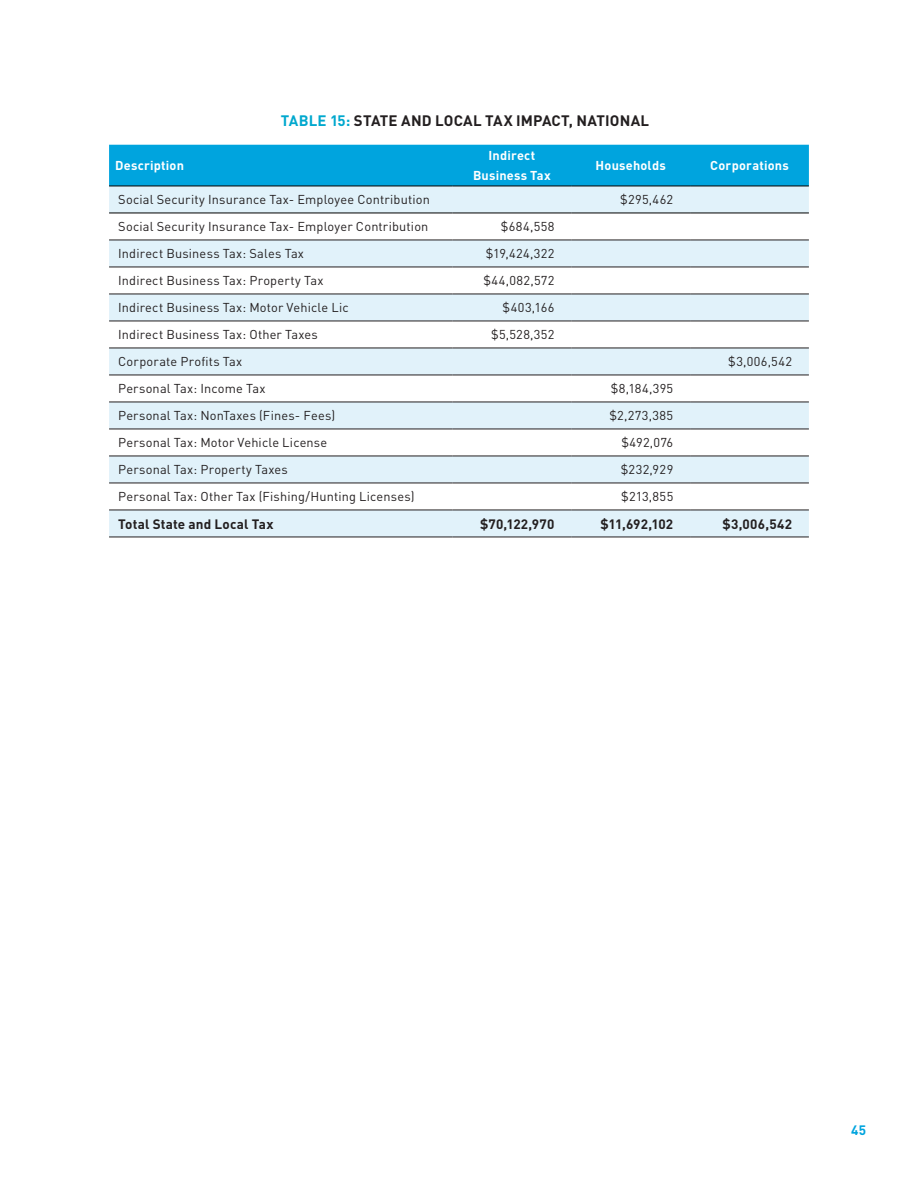
<style>
.page{position:relative;width:918px;height:1188px;background:#fff}
.page>*{position:absolute;margin:0;border:0;box-sizing:border-box;transform-origin:0 0}
.t1{font:700 15px "DIN Pro";letter-spacing:.01em;color:#231f20}
.t2{font:700 13.5px "DIN Pro";letter-spacing:.015em;color:#231f20}
.t3{font:700 13.5px "DIN Pro";color:#00a4de}
.t4{font:12.75px "DIN Pro";letter-spacing:.015em;color:#231f20}
.t5{font:700 12.75px/19.5px "DIN Pro";letter-spacing:.015em;color:#fff;text-align:center}
.s1{color:#00a8ce}
</style>
<div class="page">
<div style="left:109px;top:145px;width:700px;height:41px;background:#00a4de"></div>
<svg style="left:109px;top:187px;width:700px;height:350px;fill:#e1f2fa"></svg>
<svg style="left:109px;top:268px;width:700px;height:53px;fill:#e1f2fa"></svg>
<svg style="left:109px;top:322px;width:700px;height:188px"></svg>
<hr style="left:109px;top:240px;width:344px;height:1px;background:#231f20">
<hr style="left:453px;top:240px;width:118px;height:1px;background:#231f20">
<hr style="left:571px;top:240px;width:119px;height:1px;background:#231f20">
<hr style="left:690px;top:240px;width:119px;height:1px;background:#231f20">
<hr style="left:109px;top:186px;width:344px;height:1px;background:#000">
<hr style="left:453px;top:186px;width:118px;height:1px;background:#000">
<hr style="left:571px;top:186px;width:119px;height:1px;background:#000">
<hr style="left:690px;top:186px;width:119px;height:1px;background:#000">
<hr style="left:109px;top:213px;width:344px;height:1px;background:#000">
<hr style="left:453px;top:213px;width:118px;height:1px;background:#000">
<hr style="left:571px;top:213px;width:119px;height:1px;background:#000">
<hr style="left:690px;top:213px;width:119px;height:1px;background:#000">
<hr style="left:109px;top:267px;width:344px;height:1px;background:#231f20">
<hr style="left:109px;top:294px;width:344px;height:1px;background:#231f20">
<hr style="left:109px;top:321px;width:344px;height:1px;background:#231f20">
<hr style="left:109px;top:348px;width:344px;height:1px;background:#231f20">
<hr style="left:109px;top:375px;width:344px;height:1px;background:#231f20">
<hr style="left:109px;top:402px;width:344px;height:1px;background:#231f20">
<hr style="left:109px;top:429px;width:344px;height:1px;background:#231f20">
<hr style="left:109px;top:456px;width:344px;height:1px;background:#231f20">
<hr style="left:453px;top:267px;width:118px;height:1px;background:#231f20">
<hr style="left:453px;top:294px;width:118px;height:1px;background:#231f20">
<hr style="left:453px;top:321px;width:118px;height:1px;background:#231f20">
<hr style="left:453px;top:348px;width:118px;height:1px;background:#231f20">
<hr style="left:453px;top:375px;width:118px;height:1px;background:#231f20">
<hr style="left:453px;top:402px;width:118px;height:1px;background:#231f20">
<hr style="left:453px;top:429px;width:118px;height:1px;background:#231f20">
<hr style="left:453px;top:456px;width:118px;height:1px;background:#231f20">
<hr style="left:571px;top:267px;width:119px;height:1px;background:#231f20">
<hr style="left:571px;top:294px;width:119px;height:1px;background:#231f20">
<hr style="left:571px;top:321px;width:119px;height:1px;background:#231f20">
<hr style="left:571px;top:348px;width:119px;height:1px;background:#231f20">
<hr style="left:571px;top:375px;width:119px;height:1px;background:#231f20">
<hr style="left:571px;top:402px;width:119px;height:1px;background:#231f20">
<hr style="left:571px;top:429px;width:119px;height:1px;background:#231f20">
<hr style="left:571px;top:456px;width:119px;height:1px;background:#231f20">
<hr style="left:690px;top:267px;width:119px;height:1px;background:#231f20">
<hr style="left:690px;top:294px;width:119px;height:1px;background:#231f20">
<hr style="left:690px;top:321px;width:119px;height:1px;background:#231f20">
<hr style="left:690px;top:348px;width:119px;height:1px;background:#231f20">
<hr style="left:690px;top:375px;width:119px;height:1px;background:#231f20">
<hr style="left:690px;top:402px;width:119px;height:1px;background:#231f20">
<hr style="left:690px;top:429px;width:119px;height:1px;background:#231f20">
<hr style="left:690px;top:456px;width:119px;height:1px;background:#231f20">
<hr style="left:109px;top:483px;width:344px;height:1px;background:#231f20">
<hr style="left:109px;top:510px;width:344px;height:1px;background:#231f20">
<hr style="left:109px;top:537px;width:344px;height:1px;background:#231f20">
<hr style="left:453px;top:483px;width:118px;height:1px;background:#231f20">
<hr style="left:453px;top:510px;width:118px;height:1px;background:#231f20">
<hr style="left:453px;top:537px;width:118px;height:1px;background:#231f20">
<hr style="left:571px;top:483px;width:119px;height:1px;background:#231f20">
<hr style="left:571px;top:510px;width:119px;height:1px;background:#231f20">
<hr style="left:571px;top:537px;width:119px;height:1px;background:#231f20">
<hr style="left:690px;top:483px;width:119px;height:1px;background:#231f20">
<hr style="left:690px;top:510px;width:119px;height:1px;background:#231f20">
<hr style="left:690px;top:537px;width:119px;height:1px;background:#231f20">
<p class="t1" style="left:281px;top:110px;width:370px"><span class="s1">TABLE 15:</span> STATE AND LOCAL TAX IMPACT, NATIONAL</p>
<p class="t5" style="left:115px;top:155px;width:70px">Description</p>
<p class="t5" style="left:473px;top:146px;width:79px">Indirect<br>Business Tax</p>
<p class="t5" style="left:596px;top:155px;width:72px">Households</p>
<p class="t5" style="left:710px;top:155px;width:80px">Corporations</p>
<p class="t4" style="left:118px;top:191px;width:313px">Social Security Insurance Tax- Employee Contribution</p>
<p class="t4" style="left:620px;top:191px;width:54px">$295,462</p>
<p class="t4" style="left:118px;top:218px;width:312px">Social Security Insurance Tax- Employer Contribution</p>
<p class="t4" style="left:501px;top:218px;width:55px">$684,558</p>
<p class="t4" style="left:118px;top:245px;width:187px">Indirect Business Tax: Sales Tax</p>
<p class="t4" style="left:486px;top:245px;width:70px">$19,424,322</p>
<p class="t4" style="left:118px;top:272px;width:207px">Indirect Business Tax: Property Tax</p>
<p class="t4" style="left:483px;top:272px;width:73px">$44,082,572</p>
<p class="t4" style="left:118px;top:299px;width:232px">Indirect Business Tax: Motor Vehicle Lic</p>
<p class="t4" style="left:503px;top:299px;width:53px">$403,166</p>
<p class="t4" style="left:118px;top:326px;width:201px">Indirect Business Tax: Other Taxes</p>
<p class="t4" style="left:491px;top:326px;width:65px">$5,528,352</p>
<p class="t4" style="left:118px;top:353px;width:126px">Corporate Profits Tax</p>
<p class="t4" style="left:728px;top:353px;width:65px">$3,006,542</p>
<p class="t4" style="left:118px;top:380px;width:149px">Personal Tax: Income Tax</p>
<p class="t4" style="left:611px;top:380px;width:64px">$8,184,395</p>
<p class="t4" style="left:118px;top:407px;width:219px">Personal Tax: NonTaxes (Fines- Fees)</p>
<p class="t4" style="left:610px;top:407px;width:65px">$2,273,385</p>
<p class="t4" style="left:118px;top:434px;width:211px">Personal Tax: Motor Vehicle License</p>
<p class="t4" style="left:621px;top:434px;width:53px">$492,076</p>
<p class="t4" style="left:118px;top:461px;width:171px">Personal Tax: Property Taxes</p>
<p class="t4" style="left:621px;top:461px;width:54px">$232,929</p>
<p class="t4" style="left:118px;top:488px;width:298px">Personal Tax: Other Tax (Fishing/Hunting Licenses)</p>
<p class="t4" style="left:621px;top:488px;width:54px">$213,855</p>
<p class="t2" style="left:118px;top:515px;width:157px">Total State and Local Tax</p>
<p class="t2" style="left:480px;top:515px;width:76px">$70,122,970</p>
<p class="t2" style="left:601px;top:515px;width:74px">$11,692,102</p>
<p class="t2" style="left:722px;top:515px;width:71px">$3,006,542</p>
<p class="t3" style="left:851px;top:1121px;width:17px">45</p>
</div>
